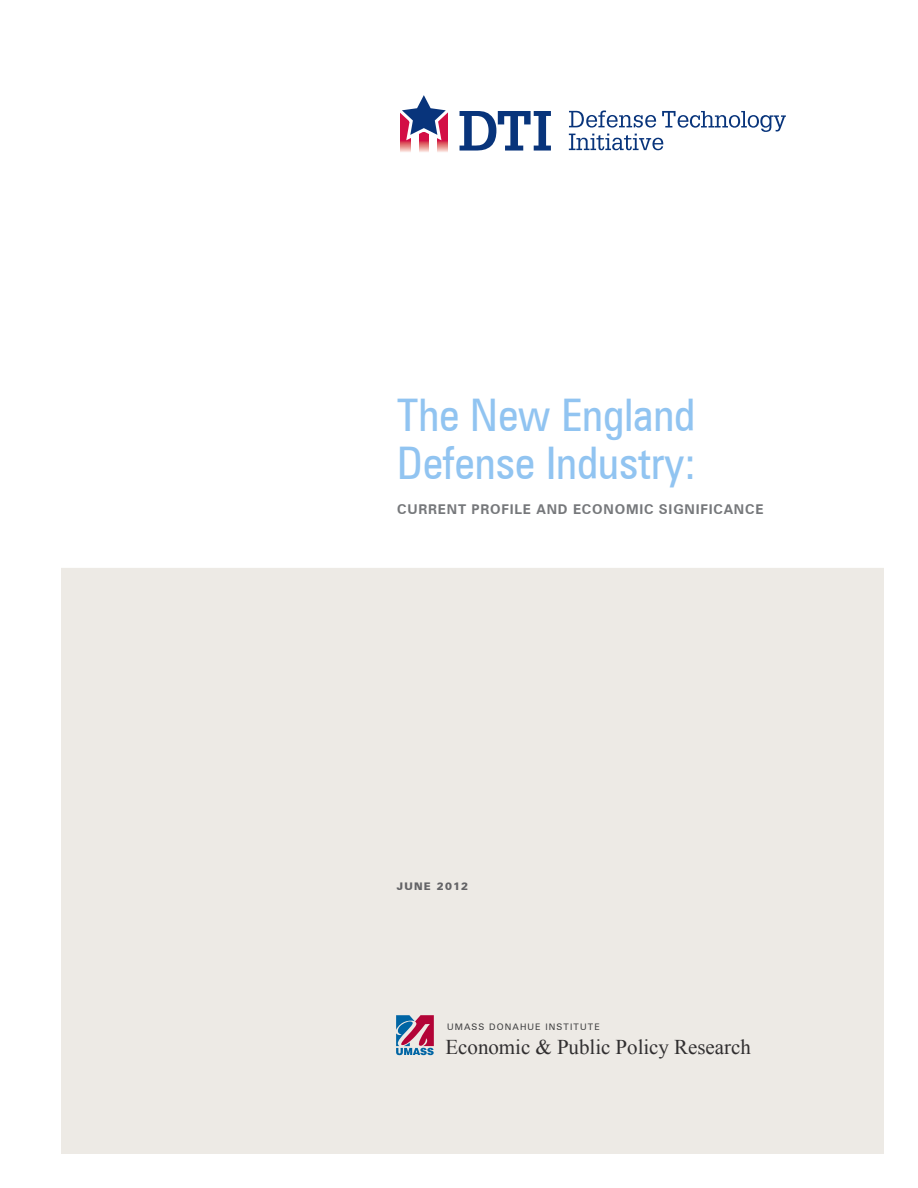
<style>
.page{position:relative;width:918px;height:1188px;background:#fff}
.page>*{position:absolute;margin:0;border:0;box-sizing:border-box;transform-origin:0 0}
.t1{font:condensed 45px "Zurich BT";color:#91c4f1}
.t2{font:21px "Times New Roman";color:#312f30}
.t3{font:700 13.5px "Zurich BT";letter-spacing:.06em;color:#76787b}
.t4{font:900 10.5px "Zurich BT";letter-spacing:.12em;color:#636366}
.t5{font:9px "Zurich BT";letter-spacing:.125em;color:#3e3e3f}
</style>
<div class="page">
<div style="left:61px;top:568px;width:823px;height:586px;background:#edeae5"></div>
<svg style="left:396px;top:1015px;width:38px;height:40px;background:#907094"></svg>
<svg style="left:569px;top:111px;width:217px;height:39px"></svg>
<div style="left:401px;top:111px;width:10px;height:42px;background:#fae5e2"></div>
<div style="left:419px;top:111px;width:10px;height:42px;background:#fae5e2"></div>
<div style="left:437px;top:111px;width:10px;height:42px;background:#fae5e2"></div>
<svg style="left:400px;top:95px;width:151px;height:56px"></svg>
<p class="t1" style="left:397px;top:388px;width:299px">The New England</p>
<p class="t1" style="left:397px;top:436px;width:300px">Defense Industry:</p>
<p class="t3" style="left:397px;top:501px;width:368px">CURRENT PROFILE AND ECONOMIC SIGNIFICANCE</p>
<p class="t4" style="left:397px;top:879px;width:73px">JUNE 2012</p>
<p class="t5" style="left:447px;top:1021px;width:154px">UMASS DONAHUE INSTITUTE</p>
<p class="t2" style="left:445px;top:1033px;width:307px">Economic &amp; Public Policy Research</p>
</div>
